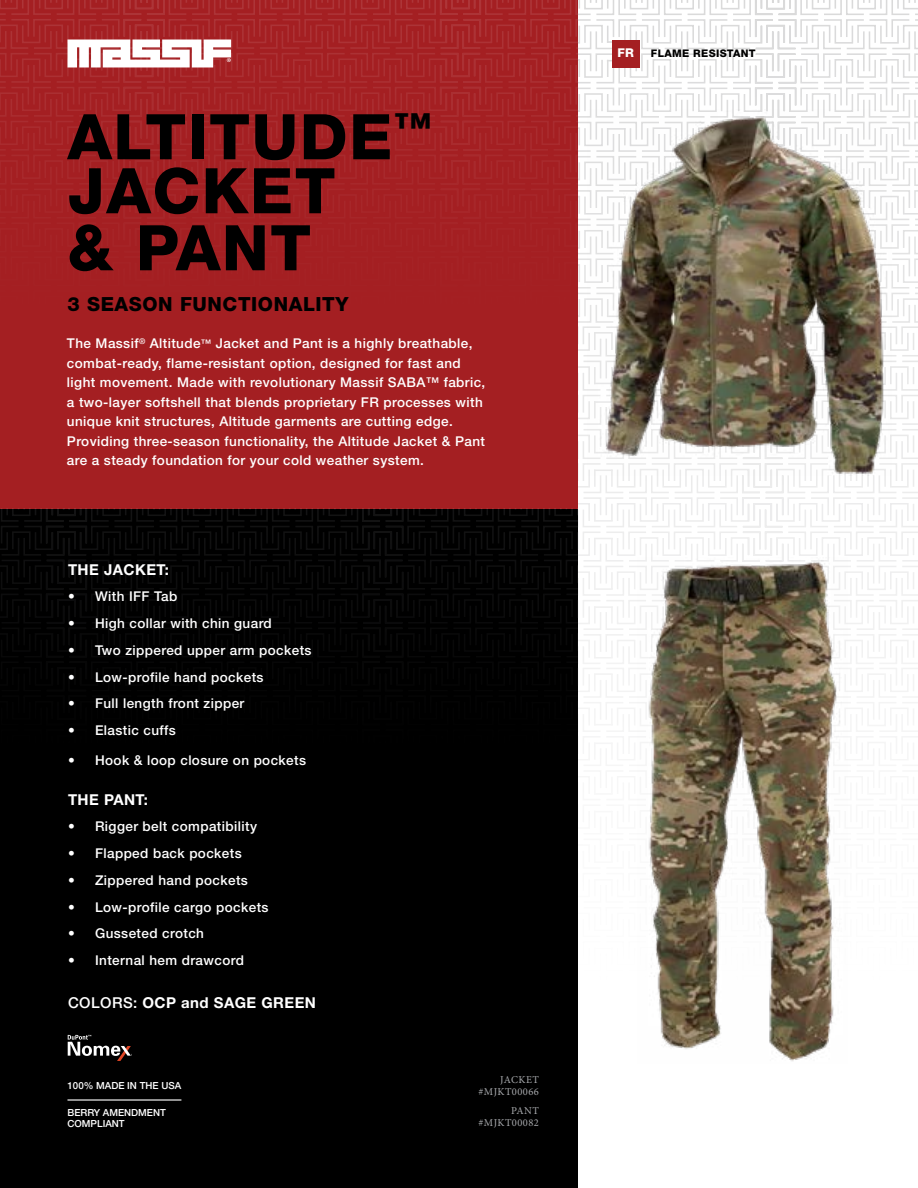
<style>
.page{position:relative;width:918px;height:1188px;background:#fff}
.page>*{position:absolute;margin:0;border:0;box-sizing:border-box;transform-origin:0 0}
.t1{font:800 63px/55.5px "Helvetica Neue LT Std";letter-spacing:.025em;color:#000}
.t2{font:800 19.5px "Helvetica Neue LT Std";letter-spacing:.03em;color:#000}
.t3{font:700 15px "Helvetica Neue LT Std";letter-spacing:.03em;color:#fff}
.t4{font:500 13.5px/19.5px "Helvetica Neue LT Std";letter-spacing:.03em;color:#fff}
.t5{font:800 12.15px "Helvetica Neue LT Std";color:#fff}
.t6{font:10.5px/12px "Minion Pro";letter-spacing:.04em;color:#a7a9ac;text-align:right}
.t7{font:800 10.5px "Helvetica Neue LT Std";letter-spacing:.03em;color:#000}
.t8{font:500 9.75px/11.4px "Helvetica Neue LT Std";color:#fff}
.s1{font-size:10.5px}
.s2{font-weight:500}
</style>
<div class="page">
<svg style="left:626px;top:0;width:292px;height:323px"></svg>
<svg style="left:626px;top:326px;width:292px;height:338px"></svg>
<svg style="left:626px;top:668px;width:292px;height:69px"></svg>
<div style="left:0;top:0;width:578px;height:509px;background:#a41f22"></div>
<svg style="left:0;top:0;width:300px;height:167px"></svg>
<svg style="left:304px;top:0;width:228px;height:167px"></svg>
<svg style="left:293px;top:59px;width:19px;height:2px"></svg>
<svg style="left:293px;top:127px;width:19px;height:2px"></svg>
<svg style="left:293px;top:41px;width:19px;height:1px"></svg>
<svg style="left:293px;top:110px;width:19px;height:1px"></svg>
<div style="left:0;top:509px;width:578px;height:679px;background:#000"></div>
<svg style="left:0;top:509px;width:223px;height:115px"></svg>
<svg style="left:227px;top:509px;width:305px;height:115px"></svg>
<svg style="left:215px;top:566px;width:19px;height:2px"></svg>
<svg style="left:215px;top:549px;width:19px;height:1px"></svg>
<svg style="left:215px;top:616px;width:19px;height:2px"></svg>
<svg style="left:532px;top:0;width:94px;height:722px"></svg>
<svg style="left:68px;top:40px;width:163px;height:27px;background:#f0dbdb"></svg>
<hr style="left:68px;top:1099px;width:113px;height:2px;background:#fff">
<div style="left:612px;top:40px;width:28px;height:28px;background:#a41f22"></div>
<img style="left:638px;top:557px;width:210px;height:504px">
<img style="left:587px;top:109px;width:305px;height:367px">
<svg style="left:68px;top:1035px;width:64px;height:26px"></svg>
<h1 class="t1" style="left:68px;top:109px;width:365px">ALTITUDE<sup>™<br></sup>JACKET<br>&amp; PANT</h1>
<h2 class="t2" style="left:68px;top:292px;width:283px">3 SEASON FUNCTIONALITY</h2>
<p class="t4" style="left:67px;top:334px;width:420px">The Massif<sup>®</sup> Altitude<span class="s1">™</span> Jacket and Pant is a highly breathable, combat-ready, flame-resistant option, designed for fast and light movement. Made with revolutionary Massif SABA™ fabric, a two-layer softshell that blends proprietary FR processes with unique knit structures, Altitude garments are cutting edge.<br>Providing three-season functionality, the Altitude Jacket &amp; Pant are a steady foundation for your cold weather system.</p>
<p class="t3" style="left:68px;top:560px;width:102px">THE JACKET:</p>
<p class="t4" style="left:68px;top:587px;width:111px">• With IFF Tab</p>
<p class="t4" style="left:68px;top:613px;width:205px">• High collar with chin guard</p>
<p class="t4" style="left:68px;top:640px;width:245px">• Two zippered upper arm pockets</p>
<p class="t4" style="left:68px;top:667px;width:197px">• Low-profile hand pockets</p>
<p class="t4" style="left:68px;top:694px;width:178px">• Full length front zipper</p>
<p class="t4" style="left:68px;top:720px;width:109px">• Elastic cuffs</p>
<p class="t4" style="left:68px;top:750px;width:240px">• Hook &amp; loop closure on pockets</p>
<p class="t3" style="left:68px;top:790px;width:82px">THE PANT:</p>
<p class="t4" style="left:68px;top:817px;width:191px">• Rigger belt compatibility</p>
<p class="t4" style="left:68px;top:843px;width:175px">• Flapped back pockets</p>
<p class="t4" style="left:68px;top:870px;width:181px">• Zippered hand pockets</p>
<p class="t4" style="left:68px;top:897px;width:202px">• Low-profile cargo pockets</p>
<p class="t4" style="left:68px;top:924px;width:137px">• Gusseted crotch</p>
<p class="t4" style="left:68px;top:950px;width:177px">• Internal hem drawcord</p>
<p class="t3" style="left:68px;top:993px;width:249px"><span class="s2">COLORS:</span> OCP and SAGE GREEN</p>
<p class="t8" style="left:68px;top:1080px;width:115px">100% MADE IN THE USA</p>
<p class="t8" style="left:68px;top:1107px;width:100px">BERRY AMENDMENT<br>COMPLIANT</p>
<p class="t6" style="left:478px;top:1074px;width:62px">JACKET #MJKT00066</p>
<p class="t6" style="left:478px;top:1105px;width:62px">PANT #MJKT00082</p>
<p class="t5" style="left:618px;top:45px;width:18px">FR</p>
<p class="t7" style="left:651px;top:47px;width:106px">FLAME RESISTANT</p>
</div>
